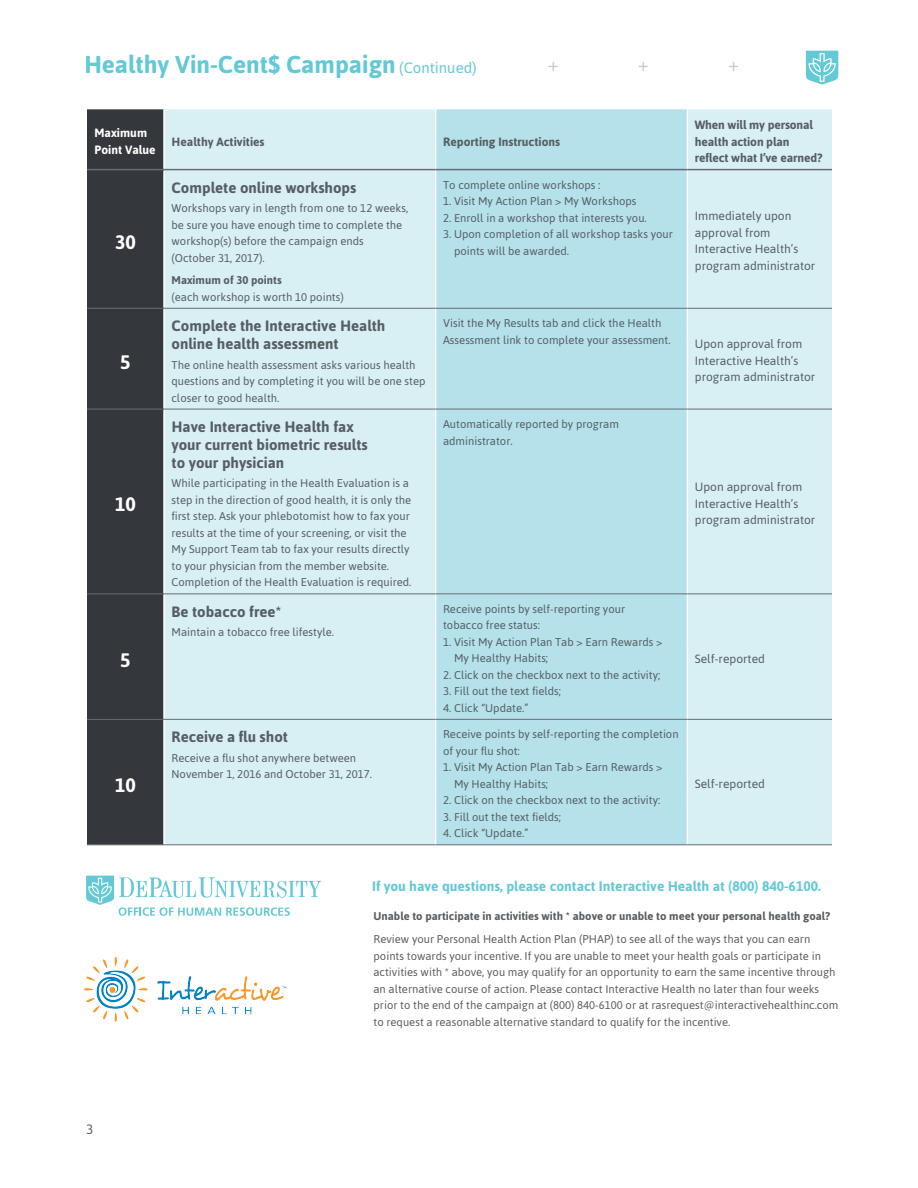
<style>
.page{position:relative;width:918px;height:1188px;background:#fff}
.page>*{position:absolute;margin:0;border:0;box-sizing:border-box;transform-origin:0 0}
.t1{font:700 24.3px "Asap";color:#63c9d6}
.t2{font:19.95px "Asap";color:#c5cacd}
.t3{font:19.95px "Asap";color:#f2f4f5}
.t4{font:19.95px "Asap";color:#e6e8ea}
.t5{font:19.95px "Asap";color:#dadde0}
.t6{font:700 19.5px "Asap";color:#fff}
.t7{font:700 15px/18px "Asap";color:#575e63}
.t8{font:15px "Asap";color:#63c9d6}
.Body_Text{font:700 13.8px "Asap";color:#63c9d6}
.Intro_Text{font:13.5px "Asap";color:#575e63}
.t9{font:12px/16.5px "Asap";color:#575e63}
.t10{font:700 12px/16.5px "Asap";letter-spacing:-.01em;color:#575e63}
.t11{font:700 12px/16.5px "Asap";color:#fff}
.Body_Text-2{font:11.25px/16.5px "Asap";color:#575e63}
.Body_Text-3{font:700 11.25px "Asap";color:#575e63}
.s1{font-weight:700}
</style>
<div class="page">
<svg style="left:86px;top:876px;width:235px;height:40px"></svg>
<svg style="left:806px;top:51px;width:32px;height:34px"></svg>
<img style="left:83px;top:957px;width:204px;height:65px">
<div style="left:87px;top:109px;width:76px;height:735px;background:#34383c"></div>
<div style="left:165px;top:109px;width:667px;height:735px;background:#d8eff3"></div>
<div style="left:436px;top:109px;width:251px;height:735px;background:#b4e1ea"></div>
<hr style="left:435px;top:170px;width:1px;height:138px;background:#fff">
<hr style="left:687px;top:170px;width:1px;height:138px;background:#fff">
<hr style="left:435px;top:309px;width:1px;height:100px;background:#fff">
<hr style="left:687px;top:309px;width:1px;height:100px;background:#fff">
<hr style="left:435px;top:409px;width:1px;height:184px;background:#fff">
<hr style="left:687px;top:409px;width:1px;height:184px;background:#fff">
<hr style="left:435px;top:594px;width:1px;height:125px;background:#fff">
<hr style="left:687px;top:594px;width:1px;height:125px;background:#fff">
<hr style="left:435px;top:720px;width:1px;height:124px;background:#fff">
<hr style="left:687px;top:720px;width:1px;height:124px;background:#fff">
<hr style="left:435px;top:109px;width:1px;height:60px;background:#fff">
<hr style="left:687px;top:109px;width:1px;height:60px;background:#fff">
<hr style="left:87px;top:169px;width:77px;height:1px;background:#666d72">
<hr style="left:164px;top:169px;width:272px;height:1px;background:#666d72">
<hr style="left:436px;top:169px;width:251px;height:1px;background:#666d72">
<hr style="left:687px;top:169px;width:145px;height:1px;background:#666d72">
<hr style="left:87px;top:308px;width:77px;height:1px;background:#666d72">
<hr style="left:164px;top:308px;width:272px;height:1px;background:#666d72">
<hr style="left:436px;top:308px;width:251px;height:1px;background:#666d72">
<hr style="left:687px;top:308px;width:145px;height:1px;background:#666d72">
<hr style="left:87px;top:409px;width:77px;height:1px;background:#666d72">
<hr style="left:164px;top:409px;width:272px;height:1px;background:#666d72">
<hr style="left:436px;top:409px;width:251px;height:1px;background:#666d72">
<hr style="left:687px;top:409px;width:145px;height:1px;background:#666d72">
<hr style="left:87px;top:593px;width:77px;height:1px;background:#666d72">
<hr style="left:164px;top:593px;width:272px;height:1px;background:#666d72">
<hr style="left:436px;top:593px;width:251px;height:1px;background:#666d72">
<hr style="left:687px;top:593px;width:145px;height:1px;background:#666d72">
<hr style="left:87px;top:719px;width:77px;height:1px;background:#666d72">
<hr style="left:164px;top:719px;width:272px;height:1px;background:#666d72">
<hr style="left:436px;top:719px;width:251px;height:1px;background:#666d72">
<hr style="left:687px;top:719px;width:145px;height:1px;background:#666d72">
<hr style="left:87px;top:844px;width:77px;height:1px;background:#666d72">
<hr style="left:164px;top:844px;width:272px;height:1px;background:#666d72">
<hr style="left:436px;top:844px;width:251px;height:1px;background:#666d72">
<hr style="left:687px;top:844px;width:145px;height:1px;background:#666d72">
<p class="t1" style="left:84px;top:48px;width:313px">Healthy Vin-Cent$ Campaign</p>
<p class="t2" style="left:97px;top:51px;width:13px">+</p>
<p class="t8" style="left:399px;top:57px;width:79px">(Continued)</p>
<p class="t2" style="left:187px;top:51px;width:13px">+</p>
<p class="t2" style="left:277px;top:51px;width:13px">+</p>
<p class="t2" style="left:367px;top:51px;width:13px">+</p>
<p class="t2" style="left:458px;top:51px;width:13px">+</p>
<p class="t2" style="left:548px;top:51px;width:13px">+</p>
<p class="t2" style="left:638px;top:51px;width:13px">+</p>
<p class="t2" style="left:728px;top:51px;width:13px">+</p>
<p class="t5" style="left:97px;top:111px;width:13px">+</p>
<p class="t11" style="left:94px;top:124px;width:63px">Maximum<br>Point Value</p>
<p class="t10" style="left:172px;top:133px;width:95px">Healthy Activities</p>
<p class="t10" style="left:443px;top:133px;width:119px">Reporting Instructions</p>
<p class="t10" style="left:695px;top:116px;width:129px">When will my personal health action plan reflect what I’ve earned?</p>
<p class="t5" style="left:728px;top:111px;width:13px">+</p>
<p class="t6" style="left:115px;top:229px;width:22px">30</p>
<p class="t6" style="left:120px;top:349px;width:12px">5</p>
<p class="t6" style="left:115px;top:491px;width:22px">10</p>
<p class="t6" style="left:120px;top:647px;width:12px">5</p>
<p class="t6" style="left:115px;top:772px;width:22px">10</p>
<p class="t7" style="left:172px;top:178px;width:186px">Complete online workshops</p>
<p class="Body_Text-2" style="left:172px;top:200px;width:238px">Workshops vary in length from one to 12 weeks, be sure you have enough time to complete the workshop(s) before the campaign ends (October 31, 2017).</p>
<p class="Body_Text-2" style="left:172px;top:272px;width:174px"><span class="s1">Maximum of 30 points<br></span>(each workshop is worth 10 points)</p>
<p class="t4" style="left:187px;top:171px;width:13px">+</p>
<p class="t4" style="left:277px;top:171px;width:13px">+</p>
<p class="t3" style="left:187px;top:232px;width:13px">+</p>
<p class="t3" style="left:277px;top:232px;width:13px">+</p>
<p class="Body_Text-2" style="left:443px;top:176px;width:159px">To complete online workshops :</p>
<p class="Body_Text-2" style="left:443px;top:193px;width:195px">1. Visit My Action Plan &gt; My Workshops</p>
<p class="Body_Text-2" style="left:443px;top:209px;width:205px">2. Enroll in a workshop that interests you.</p>
<p class="Body_Text-2" style="left:454px;top:226px;width:220px;text-indent:-11px">3. Upon completion of all workshop tasks your points will be awarded.</p>
<p class="t4" style="left:458px;top:171px;width:13px">+</p>
<p class="t4" style="left:548px;top:171px;width:13px">+</p>
<p class="t3" style="left:458px;top:232px;width:13px">+</p>
<p class="t3" style="left:548px;top:232px;width:13px">+</p>
<p class="t9" style="left:695px;top:208px;width:122px">Immediately upon approval from<br>Interactive Health’s program administrator</p>
<p class="t3" style="left:728px;top:232px;width:13px">+</p>
<p class="t7" style="left:172px;top:316px;width:215px">Complete the Interactive Health online health assessment</p>
<p class="Body_Text-2" style="left:172px;top:356px;width:256px">The online health assessment asks various health questions and by completing it you will be one step closer to good health.</p>
<p class="Body_Text-2" style="left:443px;top:315px;width:229px">Visit the My Results tab and click the Health<br>Assessment link to complete your assessment.</p>
<p class="t9" style="left:695px;top:335px;width:122px">Upon approval from<br>Interactive Health’s program administrator</p>
<p class="t7" style="left:172px;top:417px;width:198px">Have Interactive Health fax your current biometric results to your physician</p>
<p class="Body_Text-2" style="left:172px;top:475px;width:241px">While participating in the Health Evaluation is a step in the direction of good health, it is only the first step. Ask your phlebotomist how to fax your results at the time of your screening, or visit the My Support Team tab to fax your results directly to your physician from the member website.<br>Completion of the Health Evaluation is required.</p>
<p class="Body_Text-2" style="left:443px;top:415px;width:177px">Automatically reported by program administrator.</p>
<p class="t9" style="left:695px;top:478px;width:122px">Upon approval from<br>Interactive Health’s program administrator</p>
<p class="t7" style="left:172px;top:602px;width:111px">Be tobacco free*</p>
<p class="Body_Text-2" style="left:172px;top:624px;width:164px">Maintain a tobacco free lifestyle.</p>
<p class="Body_Text-2" style="left:443px;top:600px;width:184px">Receive points by self-reporting your tobacco free status:</p>
<p class="Body_Text-2" style="left:454px;top:633px;width:210px;text-indent:-11px">1. Visit My Action Plan Tab &gt; Earn Rewards &gt;<br>My Healthy Habits;</p>
<p class="Body_Text-2" style="left:443px;top:666px;width:219px">2. Click on the checkbox next to the activity;</p>
<p class="Body_Text-2" style="left:443px;top:683px;width:120px">3. Fill out the text fields;</p>
<p class="Body_Text-2" style="left:443px;top:699px;width:87px">4. Click “Update.”</p>
<p class="t9" style="left:695px;top:650px;width:72px">Self-reported</p>
<p class="t7" style="left:172px;top:727px;width:118px">Receive a flu shot</p>
<p class="Body_Text-2" style="left:172px;top:749px;width:202px">Receive a flu shot anywhere between<br>November 1, 2016 and October 31, 2017.</p>
<p class="Body_Text-2" style="left:443px;top:726px;width:237px">Receive points by self-reporting the completion of your flu shot:</p>
<p class="Body_Text-2" style="left:454px;top:759px;width:210px;text-indent:-11px">1. Visit My Action Plan Tab &gt; Earn Rewards &gt;<br>My Healthy Habits;</p>
<p class="Body_Text-2" style="left:443px;top:792px;width:219px">2. Click on the checkbox next to the activity:</p>
<p class="Body_Text-2" style="left:443px;top:808px;width:120px">3. Fill out the text fields;</p>
<p class="Body_Text-2" style="left:443px;top:825px;width:87px">4. Click “Update.”</p>
<p class="t9" style="left:695px;top:775px;width:72px">Self-reported</p>
<p class="Body_Text" style="left:372px;top:877px;width:450px">If you have questions, please contact Interactive Health at (800) 840-6100.</p>
<p class="Body_Text-3" style="left:374px;top:908px;width:458px">Unable to participate in activities with * above or unable to meet your personal health goal?</p>
<p class="Body_Text-2" style="left:374px;top:931px;width:466px">Review your Personal Health Action Plan (PHAP) to see all of the ways that you can earn points towards your incentive. If you are unable to meet your health goals or participate in activities with * above, you may qualify for an opportunity to earn the same incentive through an alternative course of action. Please contact Interactive Health no later than four weeks prior to the end of the campaign at (800) 840-6100 or at rasrequest@interactivehealthinc.com to request a reasonable alternative standard to qualify for the incentive.</p>
<p class="Intro_Text" style="left:86px;top:1120px;width:9px">3</p>
</div>
